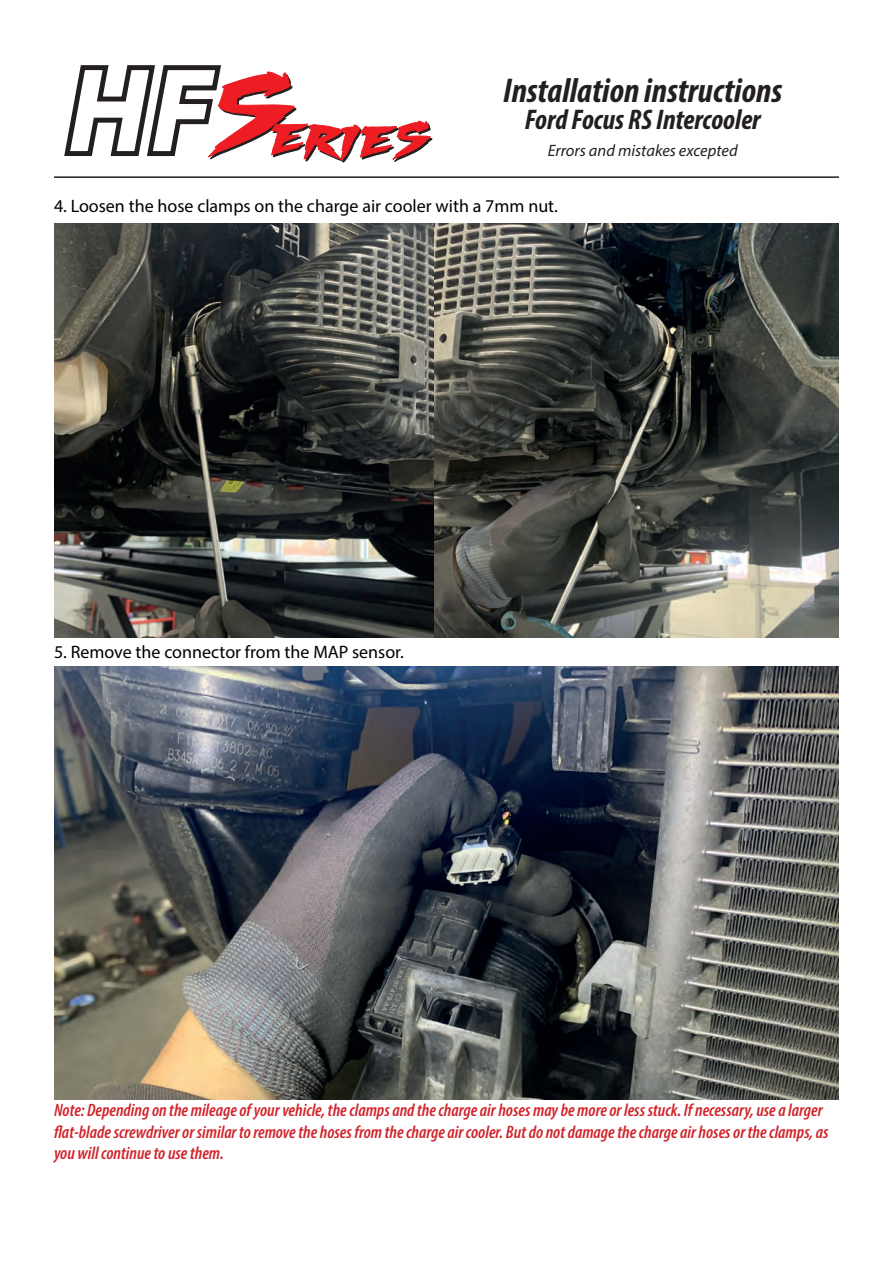
<style>
.page{position:relative;width:893px;height:1263px;background:#fff}
.page>*{position:absolute;margin:0;border:0;box-sizing:border-box;transform-origin:0 0}
.t1{font:italic 700 condensed 34.5px "Myriad Pro";color:#231f20}
.t2{font:italic 700 condensed 28.5px "Myriad Pro";color:#231f20}
.t3{font:italic 600 condensed 18px/21.6px "Myriad Pro";color:#d1232a}
.t4{font:18px "Myriad Pro";color:#000001}
.t5{font:italic 16.5px "Myriad Pro";color:#231f20}
</style>
<div class="page">
<svg style="left:64px;top:65px;width:368px;height:98px"></svg>
<hr style="left:54px;top:176px;width:785px;height:2px;background:#231f20">
<img style="left:54px;top:223px;width:785px;height:415px">
<img style="left:54px;top:666px;width:785px;height:433px">
<h1 class="t1" style="left:503px;top:78px;width:281px">Installation instructions</h1>
<h2 class="t2" style="left:525px;top:109px;width:237px">Ford Focus RS Intercooler</h2>
<p class="t5" style="left:548px;top:141px;width:191px">Errors and mistakes excepted</p>
<p class="t4" style="left:54px;top:199px;width:505px">4. Loosen the hose clamps on the charge air cooler with a 7mm nut.</p>
<p class="t4" style="left:54px;top:645px;width:351px">5. Remove the connector from the MAP sensor.</p>
<p class="t3" style="left:54px;top:1101px;width:776px">Note: Depending on the mileage of your vehicle, the clamps and the charge air hoses may be more or less stuck. If necessary, use a larger flat-blade screwdriver or similar to remove the hoses from the charge air cooler. But do not damage the charge air hoses or the clamps, as you will continue to use them.</p>
</div>
